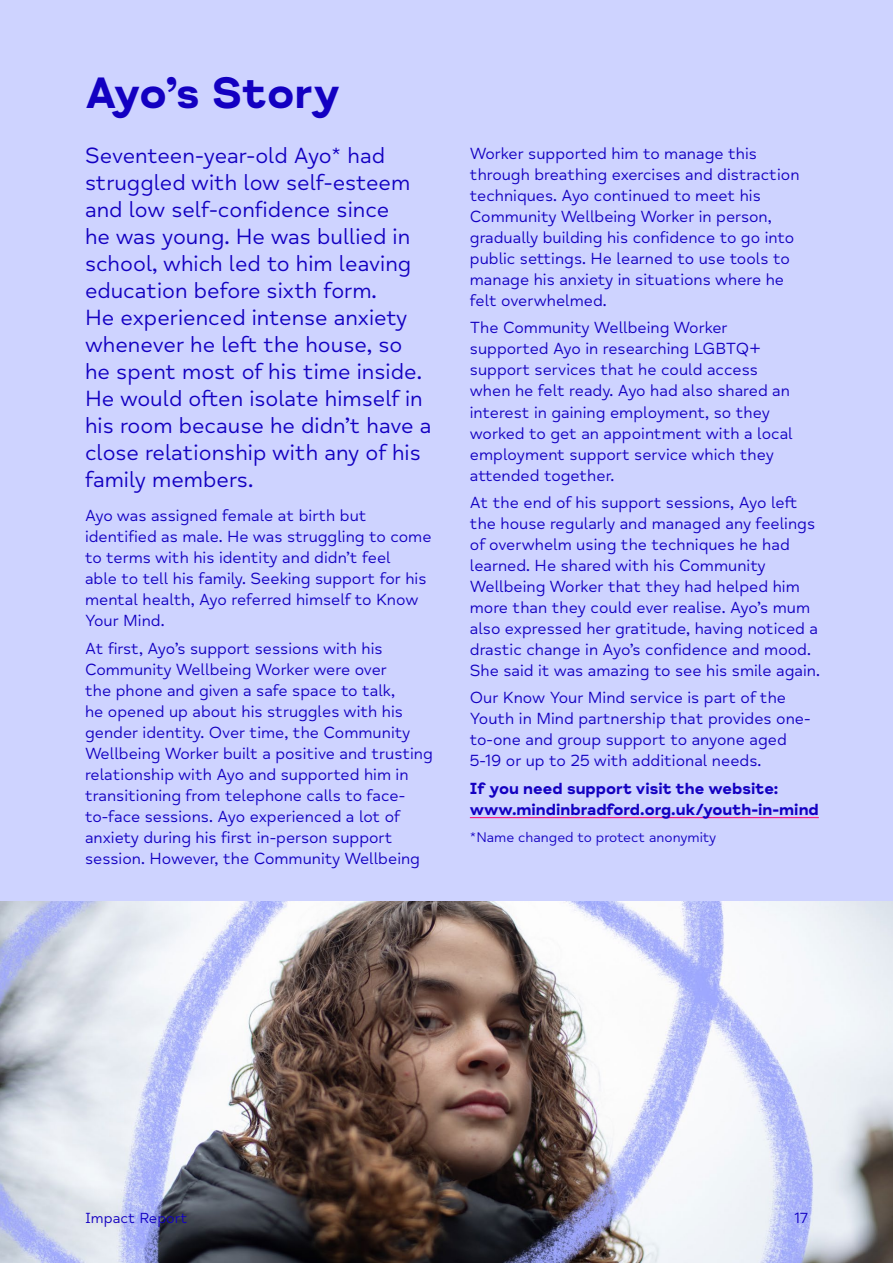
<style>
.page{position:relative;width:893px;height:1263px;background:#ced3ff}
.page>*{position:absolute;margin:0;border:0;box-sizing:border-box;transform-origin:0 0}
.t1{font:700 45px "Mind Meridian";color:#1300c1}
.t2{font:22.5px/27px "Mind Meridian";color:#1300c1}
.t3{font:16.5px/21px "Mind Meridian";color:#1300c1}
.t4{font:700 16.5px/21px "Mind Meridian";color:#1300c1}
.t5{font:15px "Mind Meridian";color:#1300c1}
.t6{font:14.25px "Mind Meridian";color:#1300c1}
</style>
<div class="page">
<img style="left:0;top:901px;width:893px;height:362px">
<hr style="left:470px;top:817px;width:349px;height:1px;background:#ff0071">
<h1 class="t1" style="left:85px;top:66px;width:256px">Ayo’s Story</h1>
<p class="t2" style="left:85px;top:143px;width:348px">Seventeen-year-old Ayo* had struggled with low self-esteem and low self-confidence since<br>he was young. He was bullied in school, which led to him leaving education before sixth form.<br>He experienced intense anxiety whenever he left the house, so he spent most of his time inside.<br>He would often isolate himself in his room because he didn’t have a close relationship with any of his family members.</p>
<p class="t3" style="left:85px;top:505px;width:348px">Ayo was assigned female at birth but identified as male. He was struggling to come to terms with his identity and didn’t feel<br>able to tell his family. Seeking support for his mental health, Ayo referred himself to Know Your Mind.</p>
<p class="t3" style="left:85px;top:638px;width:349px">At first, Ayo’s support sessions with his Community Wellbeing Worker were over<br>the phone and given a safe space to talk,<br>he opened up about his struggles with his gender identity. Over time, the Community Wellbeing Worker built a positive and trusting relationship with Ayo and supported him in transitioning from telephone calls to face&shy;to-face sessions. Ayo experienced a lot of anxiety during his first in-person support session. However, the Community Wellbeing</p>
<p class="t3" style="left:470px;top:143px;width:331px">Worker supported him to manage this through breathing exercises and distraction techniques. Ayo continued to meet his Community Wellbeing Worker in person, gradually building his confidence to go into public settings. He learned to use tools to manage his anxiety in situations where he felt overwhelmed.</p>
<p class="t3" style="left:470px;top:318px;width:324px">The Community Wellbeing Worker supported Ayo in researching LGBTQ+ support services that he could access when he felt ready. Ayo had also shared an interest in gaining employment, so they worked to get an appointment with a local employment support service which they attended together.</p>
<p class="t3" style="left:470px;top:492px;width:351px">At the end of his support sessions, Ayo left the house regularly and managed any feelings of overwhelm using the techniques he had learned. He shared with his Community Wellbeing Worker that they had helped him more than they could ever realise. Ayo’s mum also expressed her gratitude, having noticed a drastic change in Ayo’s confidence and mood.<br>She said it was amazing to see his smile again.</p>
<p class="t3" style="left:470px;top:688px;width:342px">Our Know Your Mind service is part of the Youth in Mind partnership that provides one&shy;to-one and group support to anyone aged 5-19 or up to 25 with additional needs.</p>
<p class="t4" style="left:470px;top:778px;width:350px">If you need support visit the website: www.mindinbradford.org.uk/youth-in-mind</p>
<p class="t6" style="left:470px;top:829px;width:248px">*Name changed to protect anonymity</p>
<p class="t5" style="left:85px;top:1209px;width:104px">Impact Report</p>
<p class="t5" style="left:794px;top:1209px;width:15px">17</p>
</div>
